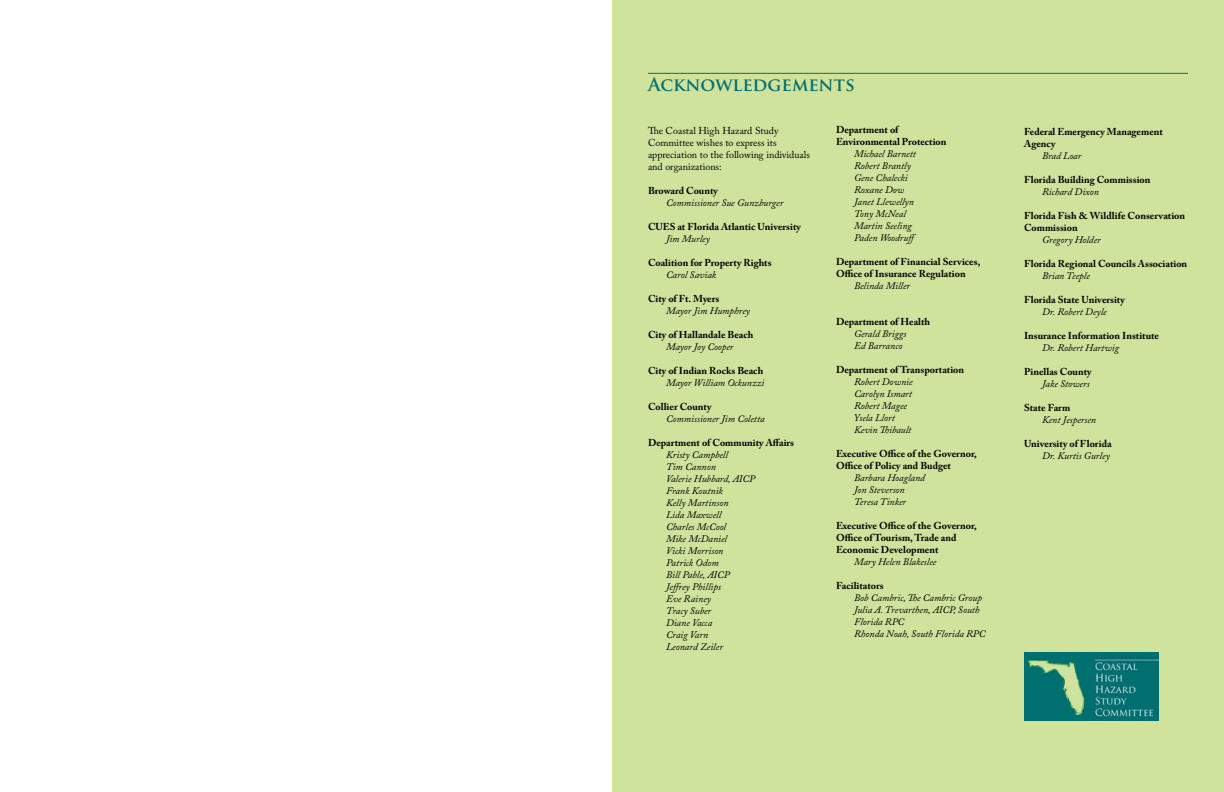
<style>
.page{position:relative;width:1224px;height:792px;background:#fff}
.page>*{position:absolute;margin:0;border:0;box-sizing:border-box;transform-origin:0 0}
.t1{font:700 18px "Trajan Pro";color:#037071}
.t2{font:italic 10px/12px "Adobe Caslon Pro";color:#000}
.t3{font:700 10px/12px "Adobe Caslon Pro";color:#000}
.t4{font:10px/12px "Adobe Caslon Pro";color:#000}
</style>
<div class="page">
<div style="left:612px;top:0;width:612px;height:792px;background:#d0e39d"></div>
<hr style="left:648px;top:73px;width:540px;height:1px;background:#037071">
<img style="left:1024px;top:652px;width:135px;height:69px">
<h1 class="t1" style="left:648px;top:74px;width:208px">Acknowledgements</h1>
<p class="t4" style="left:648px;top:125px;width:163px">The Coastal High Hazard Study<br>Committee wishes to express its appreciation to the following individuals and organizations:</p>
<p class="t3" style="left:648px;top:185px;width:72px">Broward County</p>
<p class="t2" style="left:666px;top:197px;width:119px">Commissioner Sue Gunzburger</p>
<p class="t3" style="left:648px;top:221px;width:155px">CUES at Florida Atlantic University</p>
<p class="t2" style="left:666px;top:233px;width:45px">Jim Murley</p>
<p class="t3" style="left:648px;top:257px;width:125px">Coalition for Property Rights</p>
<p class="t2" style="left:666px;top:269px;width:52px">Carol Saviak</p>
<p class="t3" style="left:648px;top:293px;width:73px">City of Ft. Myers</p>
<p class="t2" style="left:666px;top:305px;width:86px">Mayor Jim Humphrey</p>
<p class="t3" style="left:648px;top:329px;width:107px">City of Hallandale Beach</p>
<p class="t2" style="left:666px;top:341px;width:69px">Mayor Joy Cooper</p>
<p class="t3" style="left:648px;top:365px;width:117px">City of Indian Rocks Beach</p>
<p class="t2" style="left:666px;top:377px;width:100px">Mayor William Ockunzzi</p>
<p class="t3" style="left:648px;top:401px;width:65px">Collier County</p>
<p class="t2" style="left:666px;top:413px;width:100px">Commissioner Jim Coletta</p>
<p class="t3" style="left:648px;top:437px;width:148px">Department of Community Affairs</p>
<p class="t2" style="left:666px;top:449px;width:91px">Kristy Campbell<br>Tim Cannon<br>Valerie Hubbard, AICP<br>Frank Koutnik<br>Kelly Martinson<br>Lida Maxwell<br>Charles McCool<br>Mike McDaniel<br>Vicki Morrison<br>Patrick Odom<br>Bill Pable, AICP<br>Jeffrey Phillips<br>Eve Rainey<br>Tracy Suber<br>Diane Vacca<br>Craig Varn<br>Leonard Zeiler</p>
<p class="t3" style="left:836px;top:124px;width:112px">Department of<br>Environmental Protection</p>
<p class="t2" style="left:854px;top:148px;width:66px">Michael Barnett<br>Robert Brantly<br>Gene Chalecki<br>Roxane Dow<br>Janet Llewellyn<br>Tony McNeal<br>Martin Seeling<br>Paden Woodruff</p>
<p class="t3" style="left:836px;top:256px;width:146px">Department of Financial Services,<br>Office of Insurance Regulation</p>
<p class="t2" style="left:854px;top:280px;width:58px">Belinda Miller</p>
<p class="t3" style="left:836px;top:316px;width:96px">Department of Health</p>
<p class="t2" style="left:854px;top:328px;width:54px">Gerald Briggs<br>Ed Barranco</p>
<p class="t3" style="left:836px;top:364px;width:130px">Department of Transportation</p>
<p class="t2" style="left:854px;top:376px;width:60px">Robert Downie<br>Carolyn Ismart<br>Robert Magee<br>Ysela Llort<br>Kevin Thibault</p>
<p class="t3" style="left:836px;top:448px;width:142px">Executive Office of the Governor,<br>Office of Policy and Budget</p>
<p class="t2" style="left:854px;top:472px;width:72px">Barbara Hoagland<br>Jon Steverson<br>Teresa Tinker</p>
<p class="t3" style="left:836px;top:520px;width:142px">Executive Office of the Governor,<br>Office of Tourism, Trade and<br>Economic Development</p>
<p class="t2" style="left:854px;top:556px;width:84px">Mary Helen Blakeslee</p>
<p class="t3" style="left:836px;top:580px;width:49px">Facilitators</p>
<p class="t2" style="left:854px;top:592px;width:133px">Bob Cambric, The Cambric Group<br>Julia A. Trevarthen, AICP, South<br>Florida RPC<br>Rhonda Noah, South Florida RPC</p>
<p class="t3" style="left:1024px;top:125px;width:140px">Federal Emergency Management<br>Agency</p>
<p class="t2" style="left:1042px;top:149px;width:41px">Brad Loar</p>
<p class="t3" style="left:1024px;top:173px;width:128px">Florida Building Commission</p>
<p class="t2" style="left:1042px;top:185px;width:59px">Richard Dixon</p>
<p class="t3" style="left:1024px;top:209px;width:163px">Florida Fish &amp; Wildlife Conservation<br>Commission</p>
<p class="t2" style="left:1042px;top:233px;width:60px">Gregory Holder</p>
<p class="t3" style="left:1024px;top:257px;width:165px">Florida Regional Councils Association</p>
<p class="t2" style="left:1042px;top:269px;width:49px">Brian Teeple</p>
<p class="t3" style="left:1024px;top:293px;width:102px">Florida State University</p>
<p class="t2" style="left:1042px;top:305px;width:66px">Dr. Robert Deyle</p>
<p class="t3" style="left:1024px;top:329px;width:137px">Insurance Information Institute</p>
<p class="t2" style="left:1042px;top:341px;width:79px">Dr. Robert Hartwig</p>
<p class="t3" style="left:1024px;top:365px;width:69px">Pinellas County</p>
<p class="t2" style="left:1042px;top:377px;width:49px">Jake Stowers</p>
<p class="t3" style="left:1024px;top:401px;width:48px">State Farm</p>
<p class="t2" style="left:1042px;top:413px;width:56px">Kent Jespersen</p>
<p class="t3" style="left:1024px;top:437px;width:89px">University of Florida</p>
<p class="t2" style="left:1042px;top:449px;width:69px">Dr. Kurtis Gurley</p>
</div>
